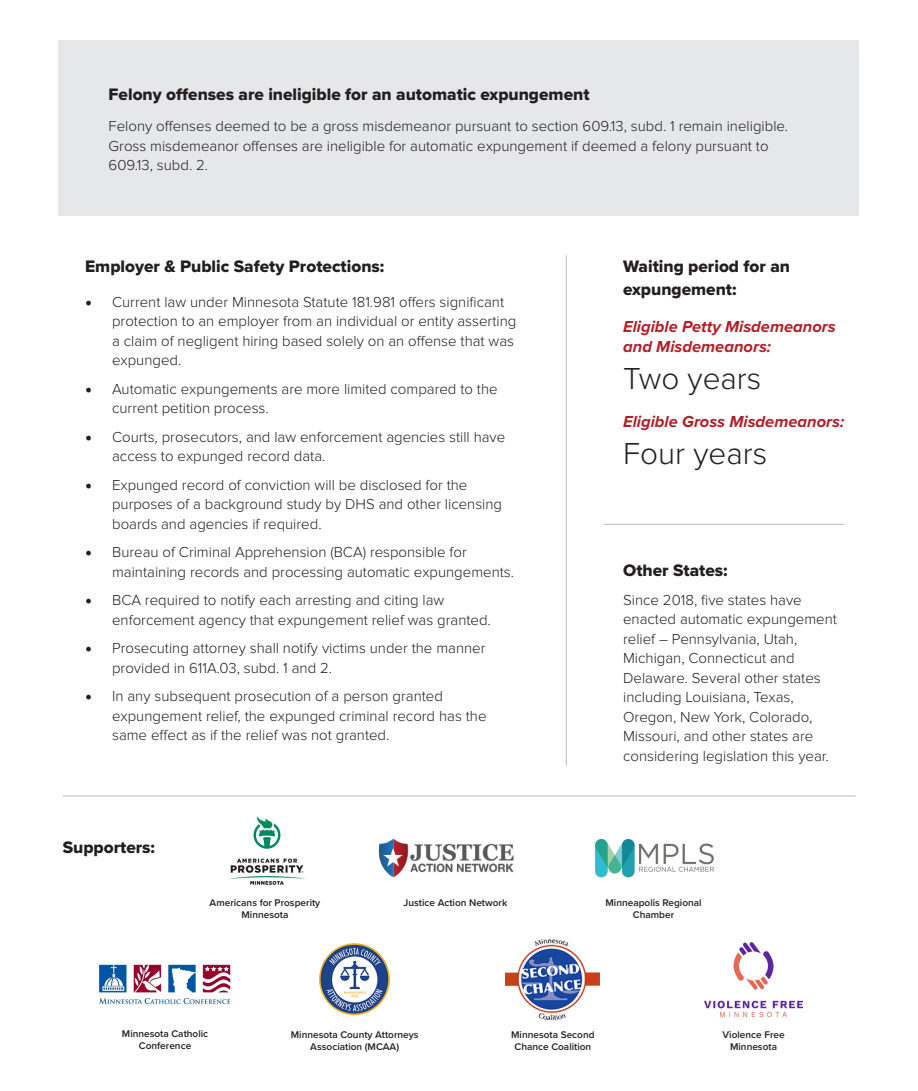
<style>
.page{position:relative;width:918px;height:1091px;background:#fff}
.page>*{position:absolute;margin:0;border:0;box-sizing:border-box;transform-origin:0 0}
.t1{font:300 31.5px "Proxima Nova";color:#231f20}
.t2{font:17.25px/22.5px "Proxima Nova Extrabld";color:#231f20}
.t3{font:italic 700 16.5px/19.5px "Proxima Nova";color:#b21f28}
.t4{font:300 15px/19.5px "Proxima Nova";color:#231f20}
.t5{font:600 10.05px/12px "Proxima Nova";color:#231f20;text-align:center}
.s1{font-family:"Minion Pro";font-weight:400;font-size:18px}
</style>
<div class="page">
<div style="left:59px;top:40px;width:800px;height:176px;background:#e6e7e9"></div>
<img style="left:378px;top:839px;width:136px;height:38px">
<img style="left:594px;top:838px;width:120px;height:40px">
<img style="left:319px;top:943px;width:71px;height:73px">
<img style="left:99px;top:964px;width:132px;height:41px">
<img style="left:506px;top:939px;width:94px;height:80px">
<img style="left:705px;top:943px;width:97px;height:75px">
<hr style="left:566px;top:255px;width:1px;height:511px;background:#bcbdc0">
<hr style="left:63px;top:795px;width:793px;height:1px;background:#bcbdc0">
<hr style="left:603px;top:524px;width:241px;height:1px;background:#bcbdc0">
<img style="left:228px;top:816px;width:78px;height:69px">
<p class="t2" style="left:109px;top:82px;width:482px">Felony offenses are ineligible for an automatic expungement</p>
<p class="t4" style="left:109px;top:117px;width:681px">Felony offenses deemed to be a gross misdemeanor pursuant to section 609.13, subd. 1 remain ineligible.<br>Gross misdemeanor offenses are ineligible for automatic expungement if deemed a felony pursuant to<br>609.13, subd. 2.</p>
<p class="t2" style="left:85px;top:255px;width:301px">Employer &amp; Public Safety Protections:</p>
<p class="t4" style="left:112px;top:292px;width:406px;text-indent:-27px"><span class="s1">•</span> Current law under Minnesota Statute 181.981 offers significant protection to an employer from an individual or entity asserting a claim of negligent hiring based solely on an offense that was expunged.</p>
<p class="t4" style="left:112px;top:379px;width:387px;text-indent:-27px"><span class="s1">•</span> Automatic expungements are more limited compared to the current petition process.</p>
<p class="t4" style="left:112px;top:427px;width:395px;text-indent:-27px"><span class="s1">•</span> Courts, prosecutors, and law enforcement agencies still have access to expunged record data.</p>
<p class="t4" style="left:112px;top:475px;width:392px;text-indent:-27px"><span class="s1">•</span> Expunged record of conviction will be disclosed for the purposes of a background study by DHS and other licensing boards and agencies if required.</p>
<p class="t4" style="left:112px;top:543px;width:403px;text-indent:-27px"><span class="s1">•</span> Bureau of Criminal Apprehension (BCA) responsible for maintaining records and processing automatic expungements.</p>
<p class="t4" style="left:112px;top:591px;width:380px;text-indent:-27px"><span class="s1">•</span> BCA required to notify each arresting and citing law enforcement agency that expungement relief was granted.</p>
<p class="t4" style="left:112px;top:639px;width:375px;text-indent:-27px"><span class="s1">•</span> Prosecuting attorney shall notify victims under the manner provided in 611A.03, subd. 1 and 2.</p>
<p class="t4" style="left:112px;top:687px;width:376px;text-indent:-27px"><span class="s1">•</span> In any subsequent prosecution of a person granted expungement relief, the expunged criminal record has the same effect as if the relief was not granted.</p>
<p class="t2" style="left:623px;top:255px;width:168px">Waiting period for an expungement:</p>
<p class="t3" style="left:623px;top:317px;width:214px">Eligible Petty Misdemeanors and Misdemeanors:</p>
<p class="t1" style="left:623px;top:361px;width:140px">Two years</p>
<p class="t3" style="left:623px;top:411px;width:223px">Eligible Gross Misdemeanors:</p>
<p class="t1" style="left:623px;top:436px;width:146px">Four years</p>
<p class="t2" style="left:623px;top:559px;width:106px">Other States:</p>
<p class="t4" style="left:623px;top:590px;width:215px">Since 2018, five states have enacted automatic expungement relief – Pennsylvania, Utah,<br>Michigan, Connecticut and<br>Delaware. Several other states including Louisiana, Texas,<br>Oregon, New York, Colorado,<br>Missouri, and other states are considering legislation this year.</p>
<p class="t2" style="left:63px;top:835px;width:94px">Supporters:</p>
<p class="t5" style="left:210px;top:896px;width:112px">Americans for Prosperity<br>Minnesota</p>
<p class="t5" style="left:404px;top:896px;width:105px">Justice Action Network</p>
<p class="t5" style="left:606px;top:896px;width:98px">Minneapolis Regional</p>
<p class="t5" style="left:633px;top:909px;width:43px">Chamber</p>
<p class="t5" style="left:122px;top:1027px;width:88px">Minnesota Catholic<br>Conference</p>
<p class="t5" style="left:291px;top:1028px;width:129px">Minnesota County Attorneys<br>Association (MCAA)</p>
<p class="t5" style="left:511px;top:1028px;width:85px">Minnesota Second<br>Chance Coalition</p>
<p class="t5" style="left:723px;top:1028px;width:64px">Violence Free</p>
<p class="t5" style="left:730px;top:1041px;width:48px">Minnesota</p>
</div>
